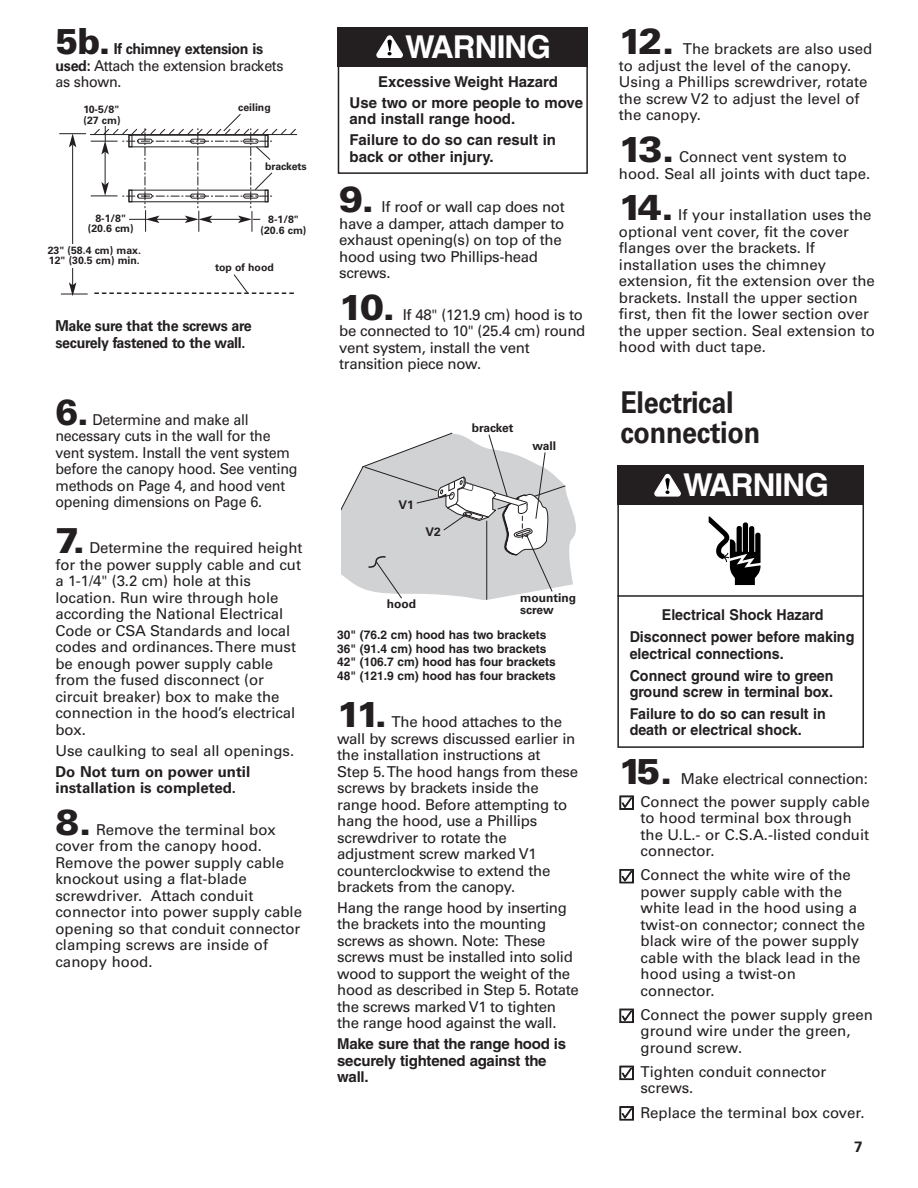
<style>
.page{position:relative;width:918px;height:1188px;background:#fff}
.page>*{position:absolute;margin:0;border:0;box-sizing:border-box;transform-origin:0 0}
.t1{font:900 36px "Univers";letter-spacing:-.125em;color:#231f20}
.t2{font:900 36px "Univers";letter-spacing:-.125em;color:#231f20;scale:.95 1}
.t3{font:700 31.5px "Helvetica";letter-spacing:-.03em;color:#fff}
.t4{font:700 30px/30px "Univers";letter-spacing:-.01em;color:#231f20;scale:.9 1}
.t5{font:15px/16.5px "Univers";letter-spacing:-.005em;color:#231f20}
.t6{font:15px/16.5px "Univers";letter-spacing:-.005em;color:#231f20;scale:.95 1}
.t7{font:700 15px/21.9px "Helvetica";color:#231f20;scale:.95 1}
.t8{font:700 15px/20.9px "Helvetica";color:#231f20}
.t9{font:700 15px/16.5px "Univers";letter-spacing:-.02em;color:#231f20;scale:.95 1}
.t10{font:700 15px/16.5px "Univers";color:#231f20}
.t11{font:700 15px "Univers";letter-spacing:-.02em;color:#231f20}
.t12{font:700 12px/13.5px "Helvetica";color:#231f20}
.t13{font:700 12px/12px "Univers";color:#231f20}
.t14{font:700 10.5px/10.5px "Univers";color:#231f20}
.s1{font-weight:700}
.s2{font-family:"Universal Newswith Comm Pi"}
</style>
<div class="page">
<div style="left:617px;top:466px;width:247px;height:282px;border:2px solid #231f20"></div>
<hr style="left:617px;top:595px;width:247px;height:2px;background:#231f20">
<div style="left:617px;top:466px;width:247px;height:39px;background:#231f20"></div>
<svg style="left:654px;top:473px;width:27px;height:23px"></svg>
<svg style="left:709px;top:517px;width:52px;height:68px"></svg>
<div style="left:338px;top:28px;width:250px;height:146px;border:2px solid #231f20"></div>
<div style="left:338px;top:27px;width:250px;height:40px;background:#231f20"></div>
<svg style="left:376px;top:35px;width:27px;height:23px"></svg>
<hr style="left:90px;top:134px;width:207px;height:1px;background:#231f20">
<svg style="left:94px;top:274px;width:200px;height:20px"></svg>
<hr style="left:72px;top:145px;width:1px;height:140px;background:#231f20">
<svg style="left:61px;top:282px;width:27px;height:14px"></svg>
<svg style="left:59px;top:114px;width:237px;height:118px"></svg>
<div style="left:21px;top:245px;width:147px;height:23px;background:#fff"></div>
<svg style="left:342px;top:433px;width:234px;height:167px"></svg>
<h1 class="t2" style="left:56px;top:28px;width:60px">5b.</h1>
<p class="t6" style="left:56px;top:42px;width:242px;text-indent:58px"><span class="s1">If chimney extension is used:</span> Attach the extension brackets as shown.</p>
<p class="t14" style="left:84px;top:105px;width:39px">10-5/8" (27 cm)</p>
<p class="t14" style="left:238px;top:103px;width:34px">ceiling</p>
<p class="t14" style="left:265px;top:162px;width:43px">brackets</p>
<p class="t14" style="left:88px;top:214px;width:47px;text-align:center">8-1/8" (20.6 cm)</p>
<p class="t14" style="left:261px;top:215px;width:47px;text-align:center">8-1/8" (20.6 cm)</p>
<p class="t14" style="left:48px;top:246px;width:95px">23" (58.4 cm) max.<br>12" (30.5 cm) min.</p>
<p class="t14" style="left:215px;top:263px;width:60px">top of hood</p>
<p class="t9" style="left:56px;top:319px;width:208px">Make sure that the screws are securely fastened to the wall.</p>
<h1 class="t2" style="left:56px;top:399px;width:37px">6.</h1>
<p class="t6" style="left:56px;top:413px;width:256px;text-indent:37px">Determine and make all necessary cuts in the wall for the vent system. Install the vent system before the canopy hood. See venting methods on Page 4, and hood vent opening dimensions on Page 6.</p>
<h1 class="t1" style="left:56px;top:527px;width:31px">7.</h1>
<p class="t5" style="left:55px;top:541px;width:248px;text-indent:34px">Determine the required height for the power supply cable and cut a 1-1/4" (3.2 cm) hole at this location. Run wire through hole according the National Electrical<br>Code or CSA Standards and local codes and ordinances. There must be enough power supply cable from the fused disconnect (or circuit breaker) box to make the connection in the hood’s electrical box.</p>
<p class="t5" style="left:55px;top:744px;width:240px">Use caulking to seal all openings.</p>
<p class="t10" style="left:55px;top:764px;width:196px">Do Not turn on power until installation is completed.</p>
<h1 class="t1" style="left:56px;top:809px;width:37px">8.</h1>
<p class="t5" style="left:56px;top:822px;width:248px;text-indent:41px">Remove the terminal box cover from the canopy hood.<br>Remove the power supply cable knockout using a flat-blade screwdriver. Attach conduit connector into power supply cable opening so that conduit connector clamping screws are inside of canopy hood.</p>
<h2 class="t3" style="left:405px;top:35px;width:147px">WARNING</h2>
<p class="t8" style="left:350px;top:73px;width:235px;text-align:center">Excessive Weight Hazard<br>Use two or more people to move</p>
<p class="t8" style="left:350px;top:110px;width:208px">and install range hood.<br>Failure to do so can result in</p>
<p class="t8" style="left:350px;top:147px;width:146px">back or other injury.</p>
<h1 class="t1" style="left:339px;top:186px;width:37px">9.</h1>
<p class="t5" style="left:339px;top:200px;width:227px;text-indent:42px">If roof or wall cap does not have a damper, attach damper to exhaust opening(s) on top of the hood using two Phillips-head screws.</p>
<h1 class="t1" style="left:339px;top:294px;width:58px">10.</h1>
<p class="t5" style="left:339px;top:308px;width:248px;text-indent:64px">If 48" (121.9 cm) hood is to be connected to 10" (25.4 cm) round vent system, install the vent transition piece now.</p>
<p class="t13" style="left:399px;top:500px;width:17px">V1</p>
<p class="t13" style="left:426px;top:527px;width:17px">V2</p>
<p class="t13" style="left:387px;top:599px;width:31px">hood</p>
<p class="t13" style="left:472px;top:423px;width:43px">bracket</p>
<p class="t13" style="left:532px;top:441px;width:25px">wall</p>
<p class="t13" style="left:520px;top:592px;width:57px">mounting screw</p>
<p class="t12" style="left:337px;top:629px;width:220px">30" (76.2 cm) hood has two brackets 36" (91.4 cm) hood has two brackets 42" (106.7 cm) hood has four brackets 48" (121.9 cm) hood has four brackets</p>
<h1 class="t1" style="left:337px;top:701px;width:51px">11.</h1>
<p class="t5" style="left:337px;top:715px;width:242px;text-indent:54px">The hood attaches to the wall by screws discussed earlier in the installation instructions at<br>Step 5. The hood hangs from these screws by brackets inside the range hood. Before attempting to hang the hood, use a Phillips screwdriver to rotate the adjustment screw marked V1 counterclockwise to extend the brackets from the canopy.</p>
<p class="t5" style="left:337px;top:901px;width:243px">Hang the range hood by inserting the brackets into the mounting screws as shown. Note: These screws must be installed into solid wood to support the weight of the hood as described in Step 5. Rotate the screws marked V1 to tighten the range hood against the wall.</p>
<p class="t8" style="left:337px;top:1037px;width:231px;line-height:16.5px">Make sure that the range hood is securely tightened against the wall.</p>
<h1 class="t1" style="left:619px;top:28px;width:57px">12.</h1>
<p class="t5" style="left:619px;top:42px;width:255px;text-indent:64px">The brackets are also used to adjust the level of the canopy.<br>Using a Phillips screwdriver, rotate the screw V2 to adjust the level of the canopy.</p>
<h1 class="t1" style="left:619px;top:136px;width:57px">13.</h1>
<p class="t5" style="left:619px;top:150px;width:253px;text-indent:60px">Connect vent system to hood. Seal all joints with duct tape.</p>
<h1 class="t1" style="left:619px;top:194px;width:56px">14.</h1>
<p class="t5" style="left:619px;top:208px;width:257px;text-indent:59px">If your installation uses the optional vent cover, fit the cover flanges over the brackets. If installation uses the chimney extension, fit the extension over the brackets. Install the upper section first, then fit the lower section over the upper section. Seal extension to hood with duct tape.</p>
<h3 class="t4" style="left:620px;top:390px;width:157px">Electrical connection</h3>
<h2 class="t3" style="left:683px;top:474px;width:147px">WARNING</h2>
<p class="t7" style="left:630px;top:605px;width:238px;text-align:center">Electrical Shock Hazard<br>Disconnect power before making</p>
<p class="t7" style="left:630px;top:644px;width:216px">electrical connections.<br>Connect ground wire to green</p>
<p class="t7" style="left:630px;top:682px;width:216px">ground screw in terminal box.<br>Failure to do so can result in</p>
<p class="t7" style="left:630px;top:721px;width:182px">death or electrical shock.</p>
<h1 class="t1" style="left:619px;top:758px;width:55px">15.</h1>
<p class="t5" style="left:681px;top:772px;width:189px">Make electrical connection:</p>
<p class="t5" style="left:641px;top:795px;width:231px;text-indent:-21px"><span class="s2">-</span> Connect the power supply cable to hood terminal box through the U.L.- or C.S.A.-listed conduit connector.</p>
<p class="t5" style="left:641px;top:868px;width:226px;text-indent:-21px"><span class="s2">-</span> Connect the white wire of the power supply cable with the white lead in the hood using a twist-on connector; connect the black wire of the power supply cable with the black lead in the hood using a twist-on connector.</p>
<p class="t5" style="left:641px;top:1008px;width:234px;text-indent:-21px"><span class="s2">-</span> Connect the power supply green ground wire under the green, ground screw.</p>
<p class="t5" style="left:641px;top:1065px;width:187px;text-indent:-21px"><span class="s2">-</span> Tighten conduit connector screws.</p>
<p class="t5" style="left:619px;top:1105px;width:247px"><span class="s2">-</span> Replace the terminal box cover.</p>
<p class="t11" style="left:854px;top:1142px;width:10px">7</p>
</div>
